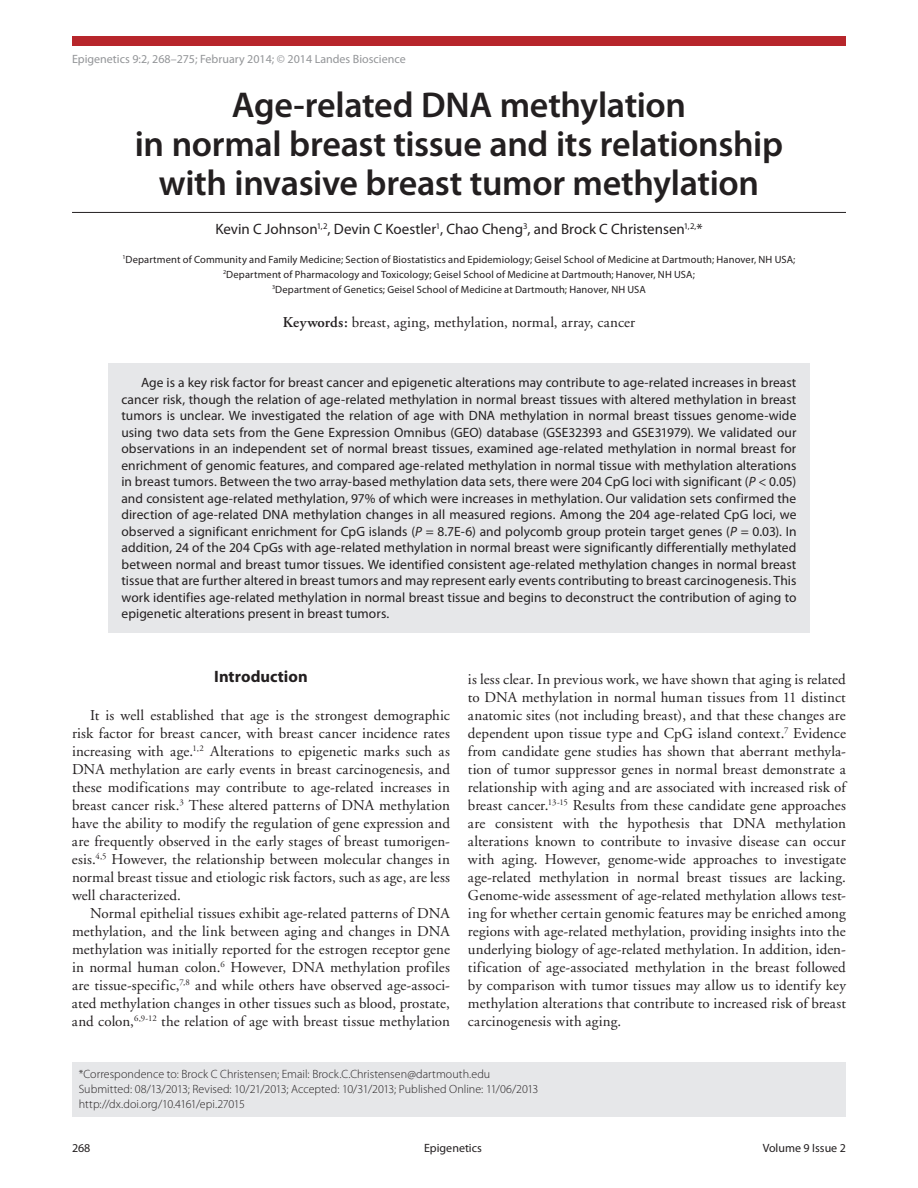
<style>
.page{position:relative;width:918px;height:1188px;background:#fff}
.page>*{position:absolute;margin:0;border:0;box-sizing:border-box;transform-origin:0 0}
.t1{font:600 36px/39px "Myriad Pro";letter-spacing:-.01em;color:#231f20;text-align:center}
.t2{font:700 16.5px "Myriad Pro";color:#231f20}
.t3{font:15px/18px "Adobe Garamond";letter-spacing:.01em;color:#231f20;text-align:justify}
.t4{font:15px "Myriad Pro";color:#231f20}
.t5{font:13.5px/16.5px "Myriad Pro";letter-spacing:.005em;color:#231f20;text-align:justify}
.t6{font:300 12px/15px "Myriad Pro";color:#231f20}
.t7{font:12px "Myriad Pro";color:#939598}
.t8{font:12px "Myriad Pro";color:#231f20}
.t9{font:10.5px/15px "Myriad Pro";letter-spacing:.015em;color:#231f20;text-align:center}
.s1{font-weight:600}
.s2{font-style:italic}
</style>
<div class="page">
<div style="left:72px;top:36px;width:774px;height:10px;background:#b7262b"></div>
<div style="left:72px;top:1062px;width:774px;height:55px;background:#e6e7e9"></div>
<hr style="left:72px;top:212px;width:774px;height:1px;background:#231f20">
<div style="left:108px;top:364px;width:702px;height:269px;background:#e6e7e9"></div>
<p class="t7" style="left:72px;top:52px;width:335px">Epigenetics 9:2, 268–275; February 2014; © 2014 Landes Bioscience</p>
<h1 class="t1" style="left:135px;top:85px;width:650px">Age-related DNA methylation<br>in normal breast tissue and its relationship with invasive breast tumor methylation</h1>
<p class="t4" style="left:215px;top:220px;width:489px">Kevin C Johnson<sup>1,2</sup>, Devin C Koestler<sup>1</sup>, Chao Cheng<sup>3</sup>, and Brock C Christensen<sup>1,2,</sup>*</p>
<p class="t9" style="left:123px;top:251px;width:674px"><sup>1</sup>Department of Community and Family Medicine; Section of Biostatistics and Epidemiology; Geisel School of Medicine at Dartmouth; Hanover, NH USA;<br><sup>2</sup>Department of Pharmacology and Toxicology; Geisel School of Medicine at Dartmouth; Hanover, NH USA;<br><sup>3</sup>Department of Genetics; Geisel School of Medicine at Dartmouth; Hanover, NH USA</p>
<p class="t3" style="left:283px;top:313px;width:354px"><span class="s1">Keywords:</span> breast, aging, methylation, normal, array, cancer</p>
<p class="t5" style="left:121px;top:374px;width:677px;text-indent:20px">Age is a key risk factor for breast cancer and epigenetic alterations may contribute to age-related increases in breast cancer risk, though the relation of age-related methylation in normal breast tissues with altered methylation in breast tumors is unclear. We investigated the relation of age with DNA methylation in normal breast tissues genome-wide using two data sets from the Gene Expression Omnibus (GEO) database (GSE32393 and GSE31979). We validated our observations in an independent set of normal breast tissues, examined age-related methylation in normal breast for enrichment of genomic features, and compared age-related methylation in normal tissue with methylation alterations in breast tumors. Between the two array-based methylation data sets, there were 204 CpG loci with significant (<span class="s2">P</span> &lt; 0.05) and consistent age-related methylation, 97% of which were increases in methylation. Our validation sets confirmed the direction of age-related DNA methylation changes in all measured regions. Among the 204 age-related CpG loci, we observed a significant enrichment for CpG islands (<span class="s2">P</span> = 8.7E-6) and polycomb group protein target genes (<span class="s2">P</span> = 0.03). In addition, 24 of the 204 CpGs with age-related methylation in normal breast were significantly differentially methylated between normal and breast tumor tissues. We identified consistent age-related methylation changes in normal breast tissue that are further altered in breast tumors and may represent early events contributing to breast carcinogenesis. This work identifies age-related methylation in normal breast tissue and begins to deconstruct the contribution of aging to epigenetic alterations present in breast tumors.</p>
<p class="t2" style="left:214px;top:666px;width:95px">Introduction</p>
<p class="t3" style="left:72px;top:707px;width:380px;text-indent:18px">It is well established that age is the strongest demographic risk factor for breast cancer, with breast cancer incidence rates increasing with age.<sup>1,2</sup> Alterations to epigenetic marks such as DNA methylation are early events in breast carcinogenesis, and these modifications may contribute to age-related increases in breast cancer risk.<sup>3</sup> These altered patterns of DNA methylation have the ability to modify the regulation of gene expression and are frequently observed in the early stages of breast tumorigen&shy;esis.<sup>4,5</sup> However, the relationship between molecular changes in normal breast tissue and etiologic risk factors, such as age, are less well characterized.</p>
<p class="t3" style="left:72px;top:905px;width:380px;text-indent:18px">Normal epithelial tissues exhibit age-related patterns of DNA methylation, and the link between aging and changes in DNA methylation was initially reported for the estrogen receptor gene in normal human colon.<sup>6</sup> However, DNA methylation profiles are tissue-specific,<sup>7,8</sup> and while others have observed age-associ&shy;ated methylation changes in other tissues such as blood, prostate, and colon,<sup>6,9-12</sup> the relation of age with breast tissue methylation</p>
<p class="t3" style="left:468px;top:671px;width:380px">is less clear. In previous work, we have shown that aging is related to DNA methylation in normal human tissues from 11 distinct anatomic sites (not including breast), and that these changes are dependent upon tissue type and CpG island context.<sup>7</sup> Evidence from candidate gene studies has shown that aberrant methyla&shy;tion of tumor suppressor genes in normal breast demonstrate a relationship with aging and are associated with increased risk of breast cancer.<sup>13-15</sup> Results from these candidate gene approaches are consistent with the hypothesis that DNA methylation alterations known to contribute to invasive disease can occur with aging. However, genome-wide approaches to investigate age-related methylation in normal breast tissues are lacking.<br>Genome-wide assessment of age-related methylation allows test&shy;ing for whether certain genomic features may be enriched among regions with age-related methylation, providing insights into the underlying biology of age-related methylation. In addition, iden&shy;tification of age-associated methylation in the breast followed by comparison with tumor tissues may allow us to identify key methylation alterations that contribute to increased risk of breast carcinogenesis with aging.</p>
<p class="t6" style="left:79px;top:1066px;width:461px">*Correspondence to: Brock C Christensen; Email: Brock.C.Christensen@dartmouth.edu<br>Submitted: 08/13/2013; Revised: 10/21/2013; Accepted: 10/31/2013; Published Online: 11/06/2013 http://dx.doi.org/10.4161/epi.27015</p>
<p class="t8" style="left:72px;top:1141px;width:20px">268</p>
<p class="t8" style="left:424px;top:1141px;width:59px">Epigenetics</p>
<p class="t8" style="left:763px;top:1141px;width:85px">Volume 9 Issue 2</p>
</div>
